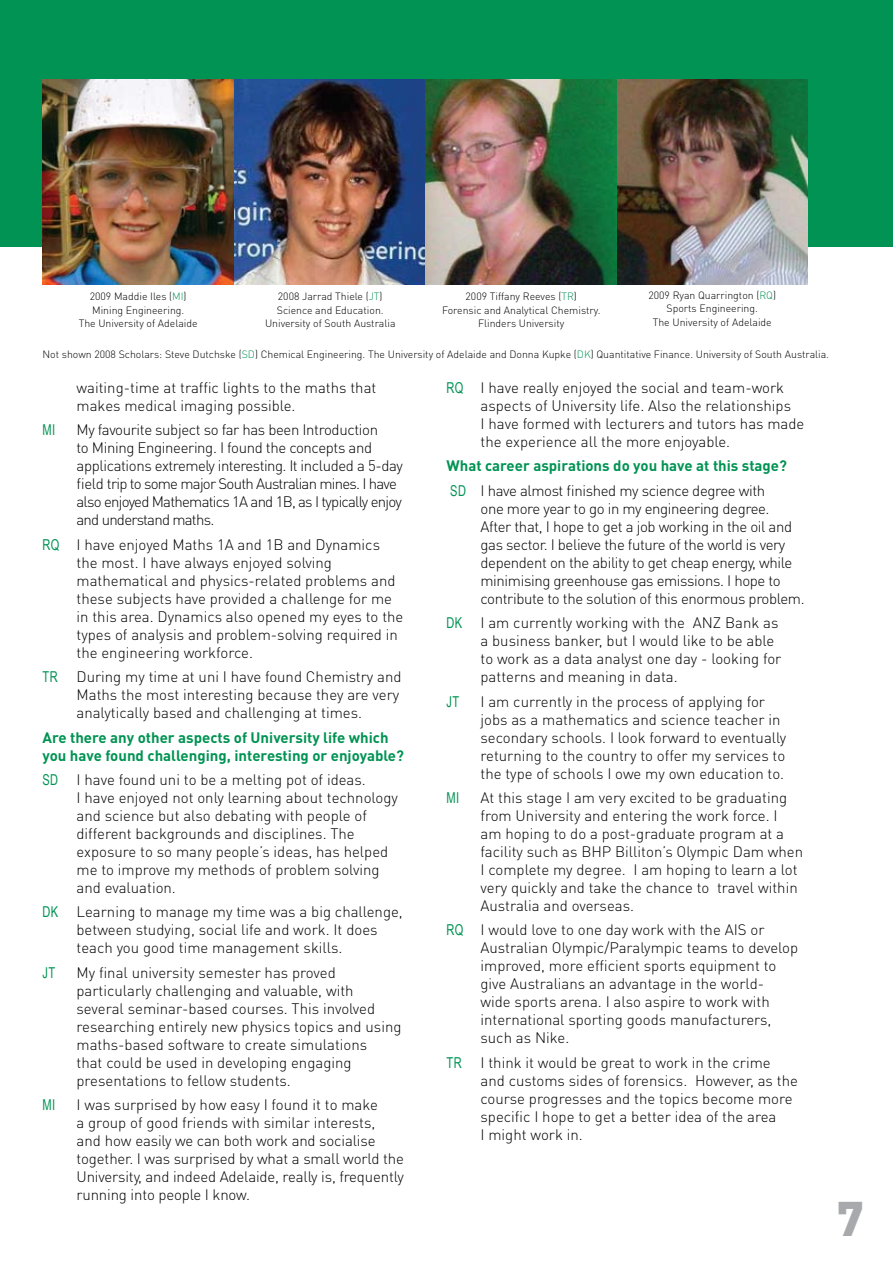
<style>
.page{position:relative;width:893px;height:1263px;background:#fff}
.page>*{position:absolute;margin:0;border:0;box-sizing:border-box;transform-origin:0 0}
.t1{font:900 48px "DIN Pro";color:#a7a9ac}
.t2{font:300 15px/18px "DIN Pro";color:#000}
.t3{font:300 15px/18px "DIN Pro";letter-spacing:-.025em;color:#000}
.t4{font:300 15px/18px "DIN Pro";letter-spacing:-.035em;color:#000}
.t5{font:700 15px/18px "DIN Pro";color:#009353}
.t6{font:15px "Arial Narrow";letter-spacing:.03em;color:#009353;scale:.9 1}
.t7{font:300 10.5px/13.5px "DIN Pro";color:#000;text-align:center}
.s1{color:#009353}
.s2{font-family:"Arial Narrow";font-weight:400;color:#009353}
.s3{font-family:"Arial Narrow";font-weight:400}
.s4{font-weight:300;color:#000}
</style>
<div class="page">
<div style="left:0;top:0;width:893px;height:247px;background:#009353"></div>
<img style="left:234px;top:80px;width:574px;height:204px">
<img style="left:43px;top:80px;width:191px;height:204px">
<p class="t7" style="left:648px;top:288px;width:129px">2009 Ryan Quarrington (<span class="s1">RQ</span>)<br>Sports Engineering.<br>The University of Adelaide</p>
<p class="t7" style="left:43px;top:347px;width:788px">Not shown 2008 Scholars: Steve Dutchske (<span class="s1">SD</span>) Chemical Engineering. The University of Adelaide and Donna Kupke (<span class="s1">DK</span>) Quantitative Finance. University of South Australia.</p>
<p class="t7" style="left:442px;top:289px;width:160px">2009 Tiffany Reeves (<span class="s1">TR</span>)<br>Forensic and Analytical Chemistry.<br>Flinders University</p>
<p class="t7" style="left:79px;top:289px;width:120px">2009 Maddie Iles (<span class="s1">MI</span>)<br>Mining Engineering.<br>The University of Adelaide</p>
<p class="t7" style="left:265px;top:289px;width:132px">2008 Jarrad Thiele (<span class="s1">JT</span>)<br>Science and Education.<br>University of South Australia</p>
<p class="t2" style="left:77px;top:378px;width:301px">waiting-time at traffic lights to the maths that makes medical imaging possible.</p>
<p class="t6" style="left:43px;top:419px;width:16px">MI</p>
<p class="t4" style="left:77px;top:420px;width:328px">My favourite subject so far has been Introduction<br>to Mining Engineering. I found the concepts and applications extremely interesting. It included a 5-day field trip to some major South Australian mines. I have also enjoyed Mathematics 1A and 1B, as I typically enjoy and understand maths.</p>
<p class="t2" style="left:77px;top:535px;width:328px;text-indent:-34px"><span class="s2">RQ</span> I have enjoyed Maths 1A and 1B and Dynamics the most. I have always enjoyed solving mathematical and physics-related problems and these subjects have provided a challenge for me in this area. Dynamics also opened my eyes to the types of analysis and problem-solving required in the engineering workforce.</p>
<p class="t6" style="left:43px;top:666px;width:18px">TR</p>
<p class="t2" style="left:77px;top:667px;width:327px">During my time at uni I have found Chemistry and<br>Maths the most interesting because they are very analytically based and challenging at times.</p>
<p class="t5" style="left:43px;top:728px;width:363px">Are there any other aspects of University life which you have found challenging, interesting or enjoyable?</p>
<p class="t2" style="left:77px;top:770px;width:323px;text-indent:-34px"><span class="s2">SD</span> I have found uni to be a melting pot of ideas.<br>I have enjoyed not only learning about technology and science but also debating with people of different backgrounds and disciplines. The exposure to so many people’s ideas, has helped me to improve my methods of problem solving and evaluation.</p>
<p class="t2" style="left:77px;top:902px;width:328px;text-indent:-34px"><span class="s2">DK</span> Learning to manage my time was a big challenge, between studying, social life and work. It does teach you good time management skills.</p>
<p class="t6" style="left:43px;top:961px;width:16px">JT</p>
<p class="t2" style="left:77px;top:963px;width:326px">My final university semester has proved particularly challenging and valuable, with several seminar-based courses. This involved researching entirely new physics topics and using maths-based software to create simulations<br>that could be used in developing engaging presentations to fellow students.</p>
<p class="t6" style="left:43px;top:1094px;width:16px">MI</p>
<p class="t2" style="left:77px;top:1095px;width:329px">I was surprised by how easy I found it to make<br>a group of good friends with similar interests,<br>and how easily we can both work and socialise together. I was surprised by what a small world the University, and indeed Adelaide, really is, frequently running into people I know.</p>
<p class="t2" style="left:480px;top:378px;width:325px;text-indent:-34px"><span class="s2">RQ</span> I have really enjoyed the social and team-work aspects of University life. Also the relationships<br>I have formed with lecturers and tutors has made the experience all the more enjoyable.</p>
<p class="t5" style="left:446px;top:453px;width:342px;line-height:24.5px">What career aspirations do you have at this stage?<br><span class="s3">SD</span> <span class="s4">I have almost finished my science degree with</span></p>
<p class="t3" style="left:480px;top:499px;width:326px">one more year to go in my engineering degree.<br>After that, I hope to get a job working in the oil and gas sector. I believe the future of the world is very dependent on the ability to get cheap energy, while minimising greenhouse gas emissions. I hope to contribute to the solution of this enormous problem.</p>
<p class="t2" style="left:480px;top:613px;width:302px;text-indent:-34px"><span class="s2">DK</span> I am currently working with the ANZ Bank as a business banker, but I would like to be able to work as a data analyst one day - looking for patterns and meaning in data.</p>
<p class="t6" style="left:446px;top:690px;width:16px">JT</p>
<p class="t2" style="left:480px;top:692px;width:307px">I am currently in the process of applying for jobs as a mathematics and science teacher in secondary schools. I look forward to eventually returning to the country to offer my services to the type of schools I owe my own education to.</p>
<p class="t6" style="left:446px;top:787px;width:16px">MI</p>
<p class="t2" style="left:480px;top:788px;width:324px">At this stage I am very excited to be graduating from University and entering the work force. I<br>am hoping to do a post-graduate program at a facility such as BHP Billiton’s Olympic Dam when I complete my degree. I am hoping to learn a lot very quickly and take the chance to travel within Australia and overseas.</p>
<p class="t2" style="left:480px;top:920px;width:319px;text-indent:-34px"><span class="s2">RQ</span> I would love to one day work with the AIS or Australian Olympic/Paralympic teams to develop improved, more efficient sports equipment to give Australians an advantage in the world&shy;wide sports arena. I also aspire to work with international sporting goods manufacturers, such as Nike.</p>
<p class="t6" style="left:446px;top:1051px;width:18px">TR</p>
<p class="t2" style="left:480px;top:1053px;width:319px">I think it would be great to work in the crime and customs sides of forensics. However, as the course progresses and the topics become more specific I hope to get a better idea of the area<br>I might work in.</p>
<h1 class="t1" style="left:837px;top:1186px;width:28px">7</h1>
</div>
